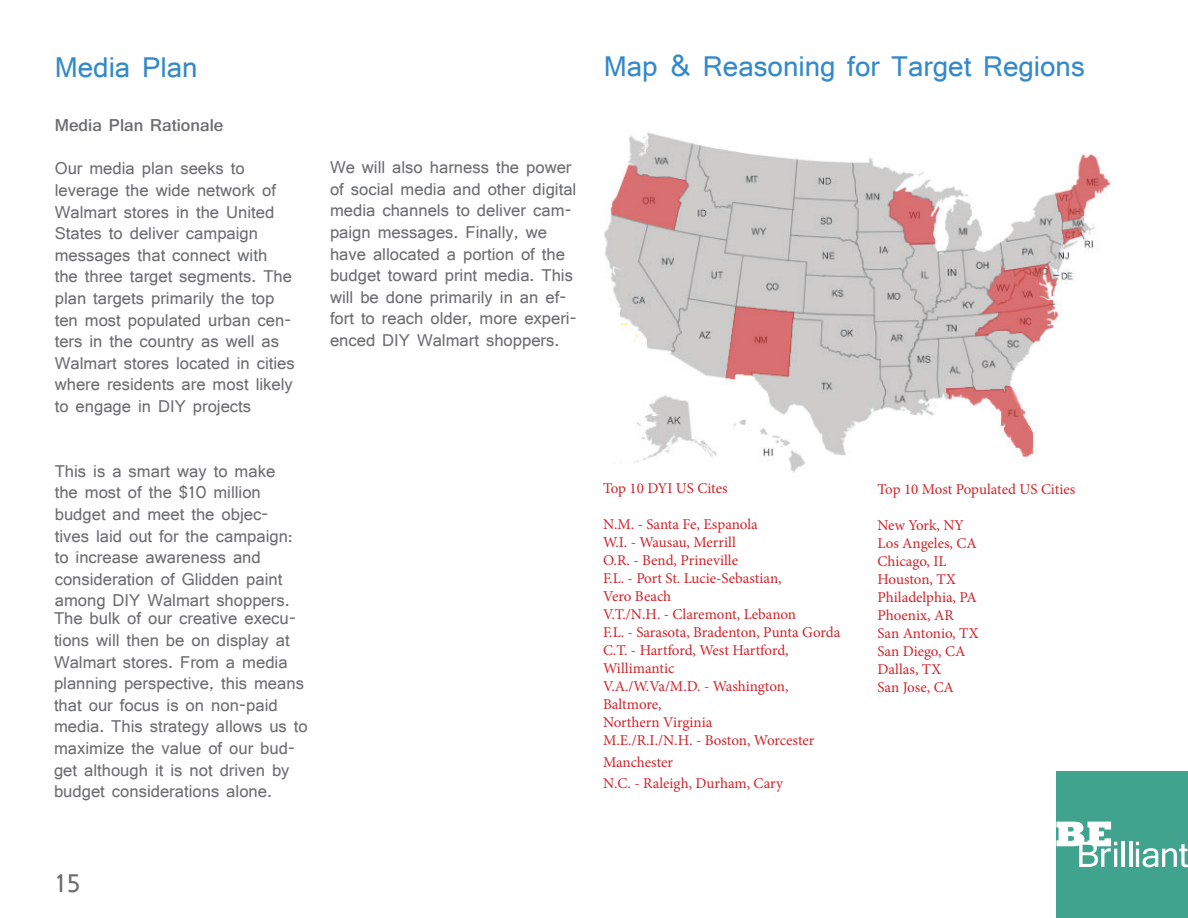
<style>
.page{position:relative;width:1188px;height:918px;background:#fff}
.page>*{position:absolute;margin:0;border:0;box-sizing:border-box;transform-origin:0 0}
.t1{font:30px "Shruti";color:#3389c9}
.t2{font:27px "Shruti";color:#6c6d70}
.t3{font:18px/21.6px "Shruti";color:#6c6d70}
.t4{font:700 18px "Shruti";color:#6c6d70}
.t5{font:15px/18px "Minion Pro";color:#d1232a}
</style>
<div class="page">
<img style="left:604px;top:132px;width:507px;height:340px">
<div style="left:1056px;top:771px;width:132px;height:147px;background:#3fa38d"></div>
<svg style="left:1056px;top:822px;width:61px;height:45px"></svg>
<hr style="left:1121px;top:842px;width:3px;height:25px;background:#fff">
<hr style="left:1129px;top:842px;width:3px;height:25px;background:#fff">
<svg style="left:1136px;top:842px;width:52px;height:25px"></svg>
<h1 class="t1" style="left:55px;top:49px;width:144px">Media Plan</h1>
<p class="t4" style="left:55px;top:114px;width:170px">Media Plan Rationale</p>
<p class="t3" style="left:55px;top:157px;width:242px">Our media plan seeks to leverage the wide network of<br>Walmart stores in the United<br>States to deliver campaign messages that connect with the three target segments. The plan targets primarily the top ten most populated urban cen&shy;ters in the country as well as<br>Walmart stores located in cities where residents are most likely to engage in DIY projects</p>
<p class="t3" style="left:55px;top:460px;width:240px">This is a smart way to make the most of the $10 million budget and meet the objec&shy;tives laid out for the campaign: to increase awareness and consideration of Glidden paint among DIY Walmart shoppers.</p>
<p class="t3" style="left:54px;top:607px;width:255px">The bulk of our creative execu&shy;tions will then be on display at<br>Walmart stores. From a media planning perspective, this means that our focus is on non-paid media. This strategy allows us to maximize the value of our bud&shy;get although it is not driven by budget considerations alone.</p>
<p class="t3" style="left:330px;top:156px;width:249px">We will also harness the power of social media and other digital media channels to deliver cam&shy;paign messages. Finally, we have allocated a portion of the budget toward print media. This will be done primarily in an ef&shy;fort to reach older, more experi&shy;enced DIY Walmart shoppers.</p>
<h1 class="t1" style="left:604px;top:48px;width:483px">Map &amp; Reasoning for Target Regions</h1>
<p class="t5" style="left:603px;top:479px;width:126px">Top 10 DYI US Cites</p>
<p class="t5" style="left:603px;top:515px;width:239px">N.M. - Santa Fe, Espanola<br>W.I. - Wausau, Merrill<br>O.R. - Bend, Prineville<br>F.L. - Port St. Lucie-Sebastian,<br>Vero Beach<br>V.T./N.H. - Claremont, Lebanon<br>F.L. - Sarasota, Bradenton, Punta Gorda<br>C.T. - Hartford, West Hartford,<br>Willimantic<br>V.A./W.Va/M.D. - Washington,<br>Baltmore,<br>Northern Virginia<br>M.E./R.I./N.H. - Boston, Worcester</p>
<p class="t5" style="left:603px;top:751px;width:182px;line-height:21.6px">Manchester<br>N.C. - Raleigh, Durham, Cary</p>
<p class="t5" style="left:878px;top:480px;width:199px">Top 10 Most Populated US Cities</p>
<p class="t5" style="left:878px;top:516px;width:103px">New York, NY<br>Los Angeles, CA<br>Chicago, IL<br>Houston, TX<br>Philadelphia, PA<br>Phoenix, AR<br>San Antonio, TX<br>San Diego, CA<br>Dallas, TX<br>San Jose, CA</p>
<h2 class="t2" style="left:55px;top:866px;width:28px">15</h2>
</div>
